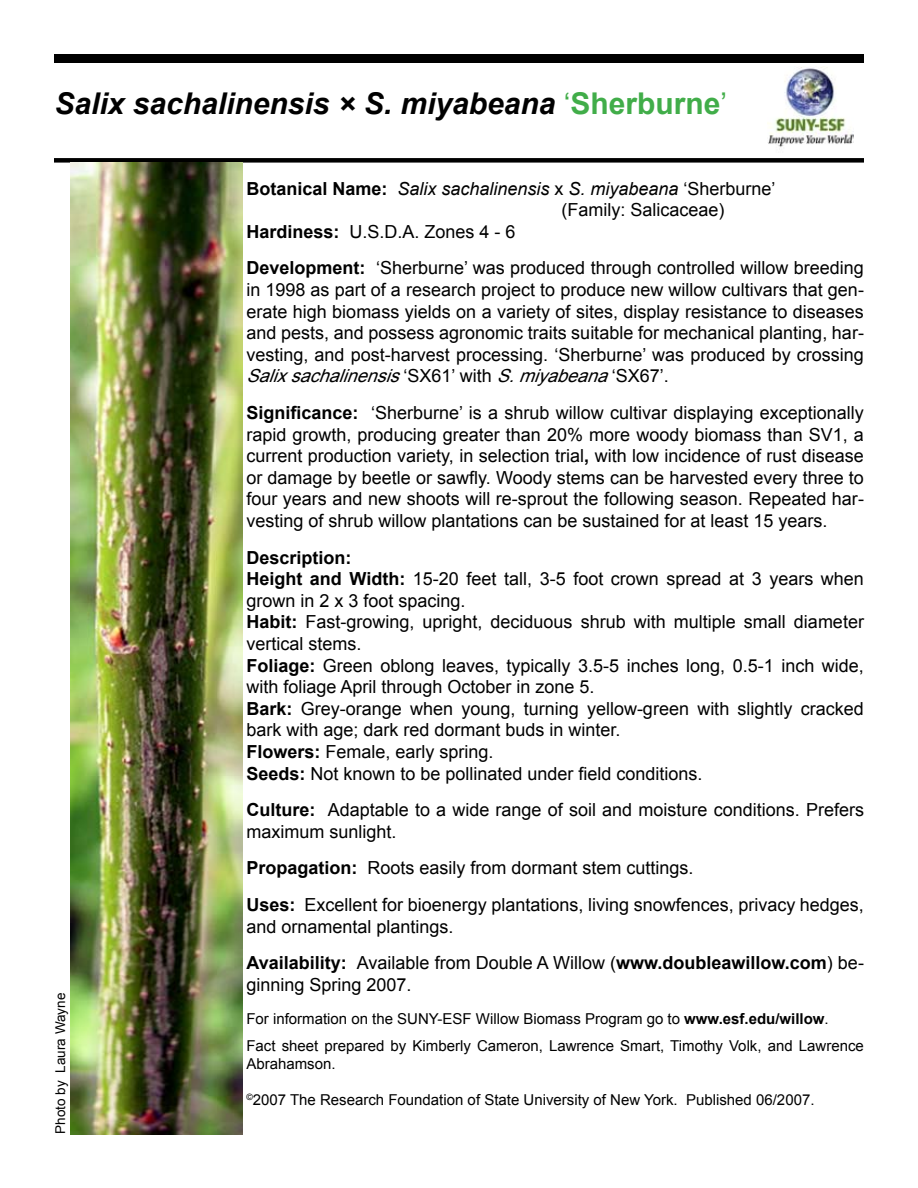
<style>
.page{position:relative;width:918px;height:1188px;background:#fff}
.page>*{position:absolute;margin:0;border:0;box-sizing:border-box;transform-origin:0 0}
.t1{font:italic 700 30px "Arial";color:#000}
.t2{font:18px/21.6px "Arial";color:#000}
.t3{font:italic 18px "Arial";color:#000}
.t4{font:15px/27px "Arial";color:#000}
.t5{font:13.5px "Arial";color:#000}
.s1{font-weight:400;font-style:normal;color:#41ad49}
.s2{font-style:normal;color:#41ad49}
.s3{font-weight:700;font-style:normal}
.s4{font-style:normal}
.s5{font-weight:700}
.s6{font-style:italic}
</style>
<div class="page">
<div style="left:54px;top:158px;width:810px;height:5px;background:#000"></div>
<div style="left:54px;top:54px;width:810px;height:9px;background:#000"></div>
<img style="left:767px;top:66px;width:87px;height:81px">
<img style="left:70px;top:163px;width:172px;height:972px">
<h1 class="t1" style="left:55px;top:84px;width:674px">Salix sachalinensis × S. miyabeana <span class="s1">‘</span><span class="s2">Sherburne</span><span class="s1">’</span></h1>
<p class="t5" style="left:52px;top:1134px;width:142px;rotate:-90deg">Photo by Laura Wayne</p>
<p class="t3" style="left:246px;top:177px;width:531px"><span class="s3">Botanical Name:</span> Salix sachalinensis <span class="s4">x</span> S. miyabeana <span class="s4">‘Sherburne’</span></p>
<p class="t2" style="left:561px;top:199px;width:165px">(Family: Salicaceae)</p>
<p class="t2" style="left:246px;top:221px;width:271px"><span class="s5">Hardiness:</span> U.S.D.A. Zones 4 - 6</p>
<p class="t2" style="left:246px;top:257px;width:619px;text-align:justify"><span class="s5">Development:</span> ‘Sherburne’ was produced through controlled willow breeding in 1998 as part of a research project to produce new willow cultivars that gen&shy;erate high biomass yields on a variety of sites, display resistance to diseases and pests, and possess agronomic traits suitable for mechanical planting, har&shy;vesting, and post-harvest processing. ‘Sherburne’ was produced by crossing <span class="s6">Salixsachalinensis</span>‘ S X 6 1 ’ w i t h <span class="s6">S.miyabeana</span>‘ S X 6 7 ’ .</p>
<p class="t2" style="left:246px;top:402px;width:619px;text-align:justify"><span class="s5">Significance:</span> ‘Sherburne’ is a shrub willow cultivar displaying exceptionally rapid growth, producing greater than 20% more woody biomass than SV1, a current production variety, in selection trial<span class="s5">,</span> with low incidence of rust disease or damage by beetle or sawfly. Woody stems can be harvested every three to four years and new shoots will re-sprout the following season. Repeated har&shy;vesting of shrub willow plantations can be sustained for at least 15 years.</p>
<p class="t2" style="left:246px;top:547px;width:619px"><span class="s5">Description:<br>Height and Width:</span> 15-20 feet tall, 3-5 foot crown spread at 3 years when grown in 2 x 3 foot spacing.<br><span class="s5">Habit:</span> Fast-growing, upright, deciduous shrub with multiple small diameter vertical stems.<br><span class="s5">Foliage:</span> Green oblong leaves, typically 3.5-5 inches long, 0.5-1 inch wide, with foliage April through October in zone 5.<br><span class="s5">Bark:</span> Grey-orange when young, turning yellow-green with slightly cracked bark with age; dark red dormant buds in winter.<br><span class="s5">Flowers:</span> Female, early spring.<br><span class="s5">Seeds:</span> Not known to be pollinated under field conditions.</p>
<p class="t2" style="left:246px;top:799px;width:619px"><span class="s5">Culture:</span> Adaptable to a wide range of soil and moisture conditions. Prefers maximum sunlight.</p>
<p class="t2" style="left:246px;top:850px;width:619px;line-height:36.6px"><span class="s5">Propagation:</span> Roots easily from dormant stem cuttings.<br><span class="s5">Uses:</span> Excellent for bioenergy plantations, living snowfences, privacy hedges,</p>
<p class="t2" style="left:246px;top:908px;width:619px;line-height:36.6px">and ornamental plantings.<br><span class="s5">Availability:</span> Available from Double A Willow (<span class="s5">www.doubleawillow.com</span>) be-</p>
<p class="t2" style="left:246px;top:974px;width:167px">ginning Spring 2007.</p>
<p class="t4" style="left:246px;top:1005px;width:619px">For information on the SUNY-ESF Willow Biomass Program go to <span class="s5">www.esf.edu/willow</span>.<br>Fact sheet prepared by Kimberly Cameron, Lawrence Smart, Timothy Volk, and Lawrence</p>
<p class="t4" style="left:246px;top:1050px;width:91px">Abrahamson.</p>
<p class="t4" style="left:246px;top:1086px;width:570px"><sup>©</sup>2007 The Research Foundation of State University of New York. Published 06/2007.</p>
</div>
